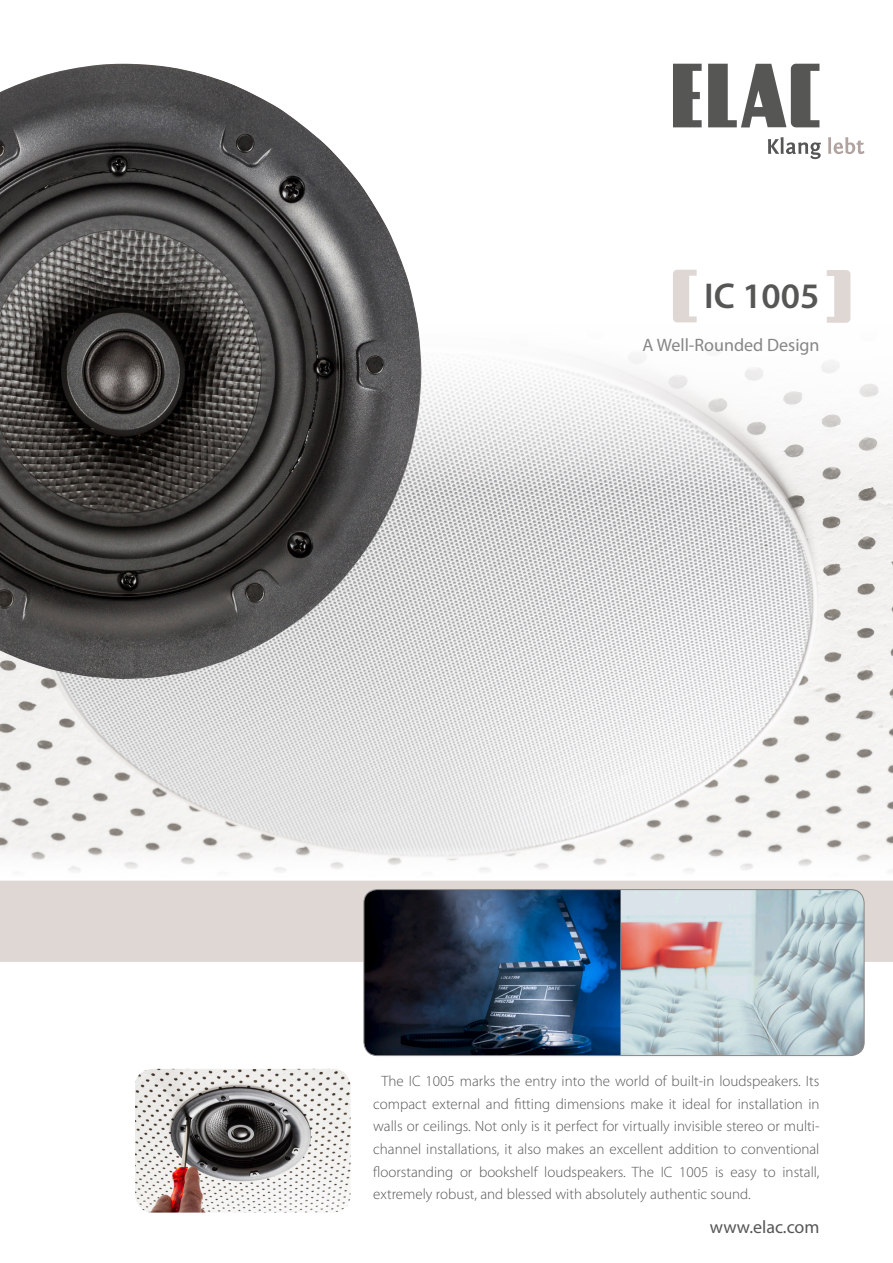
<style>
.page{position:relative;width:893px;height:1263px;background:#fff}
.page>*{position:absolute;margin:0;border:0;box-sizing:border-box;transform-origin:0 0}
.t1{font:600 36px "Myriad Pro";color:#565655}
.t2{font:18px "Myriad Pro";color:#868686}
.t3{font:18px "Myriad Pro";color:#565655}
.t4{font:300 15px/22.5px "Myriad Pro";color:#565655;text-align:justify}
</style>
<div class="page">
<div style="left:0;top:881px;width:893px;height:81px;background:#ded7d4"></div>
<svg style="left:673px;top:64px;width:29px;height:63px"></svg>
<svg style="left:708px;top:64px;width:111px;height:63px"></svg>
<svg style="left:768px;top:137px;width:53px;height:22px"></svg>
<svg style="left:828px;top:137px;width:36px;height:17px"></svg>
<img style="left:0;top:308px;width:893px;height:573px">
<img style="left:0;top:64px;width:421px;height:615px">
<svg style="left:673px;top:270px;width:24px;height:52px"></svg>
<svg style="left:827px;top:270px;width:23px;height:53px"></svg>
<img style="left:621px;top:889px;width:243px;height:166px">
<img style="left:364px;top:889px;width:257px;height:166px">
<div style="left:364px;top:889px;width:500px;height:167px;border:1px solid #868686;border-radius:13px"></div>
<img style="left:135px;top:1069px;width:216px;height:143px">
<h1 class="t1" style="left:704px;top:273px;width:117px">IC 1005</h1>
<p class="t2" style="left:643px;top:334px;width:178px">A Well-Rounded Design</p>
<p class="t4" style="left:373px;top:1070px;width:448px;text-indent:9px">The IC 1005 marks the entry into the world of built-in loudspeakers. Its compact external and fitting dimensions make it ideal for installation in walls or ceilings. Not only is it perfect for virtually invisible stereo or multi&shy;channel installations, it also makes an excellent addition to conventional floorstanding or bookshelf loudspeakers. The IC 1005 is easy to install, extremely robust, and blessed with absolutely authentic sound.</p>
<p class="t3" style="left:710px;top:1216px;width:111px">www.elac.com</p>
</div>
